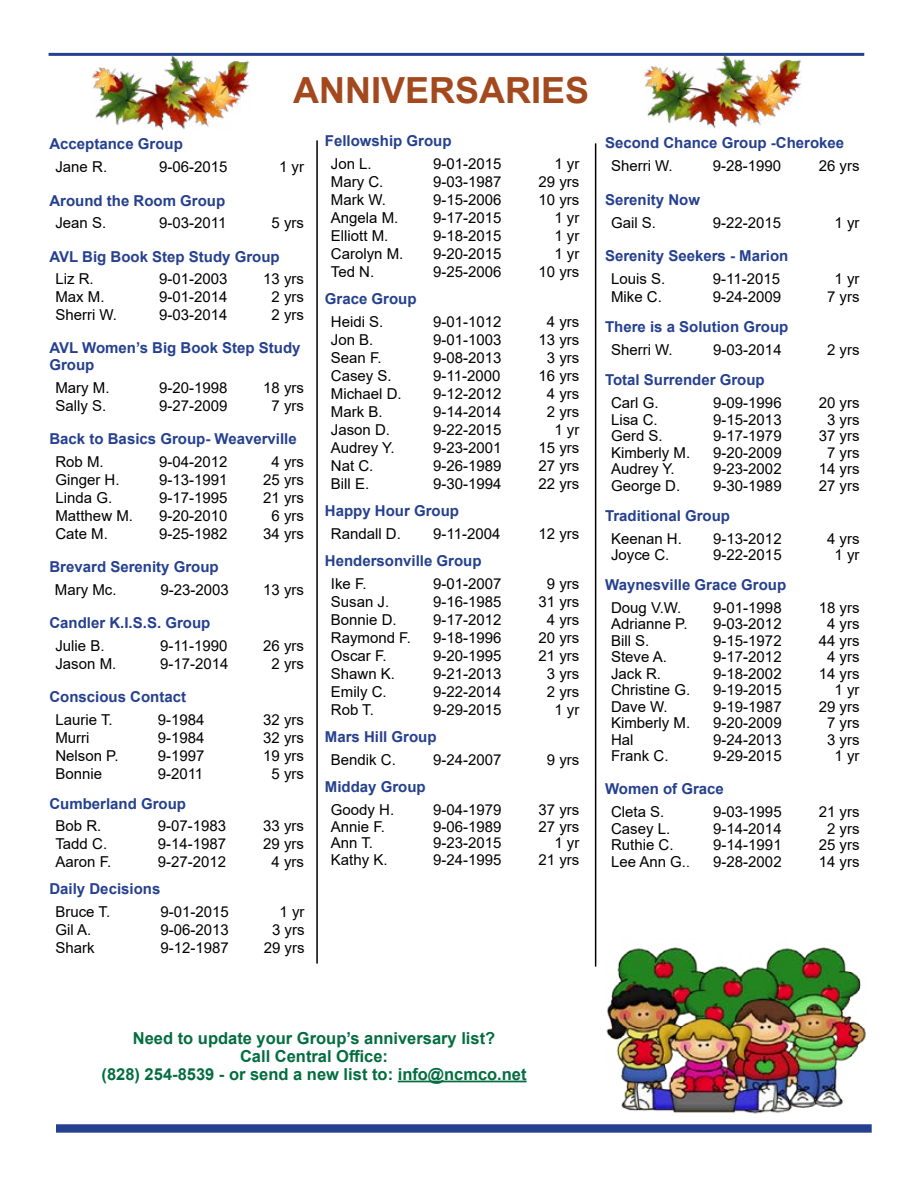
<style>
.page{position:relative;width:918px;height:1188px;background:#fff}
.page>*{position:absolute;margin:0;border:0;box-sizing:border-box;transform-origin:0 0}
.t1{font:700 36px "Arial";color:#a3491d}
.t2{font:700 16.5px/18px "Arial";color:#036d40;text-align:center}
.t3{font:15px/18px "Arial";color:#000}
.t4{font:700 15px/16.5px "Arial";color:#25408f}
.s1{font-size:13.5px}
</style>
<div class="page">
<div style="left:56px;top:1124px;width:816px;height:9px;background:#25408f;border:2px solid #25408f"></div>
<div style="left:49px;top:53px;width:815px;height:3px;border:2px solid #25408f"></div>
<hr style="left:398px;top:1081px;width:129px;height:1px;background:#036d40">
<img style="left:92px;top:56px;width:158px;height:75px">
<img style="left:642px;top:54px;width:163px;height:75px">
<hr style="left:316px;top:140px;width:2px;height:824px;background:#000">
<hr style="left:595px;top:143px;width:1px;height:824px;background:#000">
<img style="left:606px;top:947px;width:260px;height:167px">
<h1 class="t1" style="left:293px;top:65px;width:298px">ANNIVERSARIES</h1>
<p class="t4" style="left:49px;top:136px;width:135px">Acceptance Group</p>
<p class="t3" style="left:55px;top:158px;width:53px">Jane R.</p>
<p class="t3" style="left:159px;top:158px;width:70px">9-06-2015</p>
<p class="t3" style="left:279px;top:158px;width:27px">1 yr</p>
<p class="t4" style="left:49px;top:192px;width:177px">Around the Room Group</p>
<p class="t3" style="left:55px;top:214px;width:52px">Jean S.</p>
<p class="t3" style="left:159px;top:214px;width:69px">9-03-2011</p>
<p class="t3" style="left:272px;top:214px;width:34px">5 yrs</p>
<p class="t4" style="left:49px;top:248px;width:232px">AVL Big Book Step Study Group</p>
<p class="t3" style="left:55px;top:270px;width:63px">Liz R.<br>Max M.<br>Sherri W.</p>
<p class="t3" style="left:159px;top:270px;width:70px;text-align:justify">9-01-2003<br>9-01-2014<br>9-03-2014</p>
<p class="t3" style="left:263px;top:270px;width:42px;text-align:center">13 yrs<br>2 yrs<br>2 yrs</p>
<p class="t4" style="left:49px;top:340px;width:253px">AVL Women’s Big Book Step Study<br>Group</p>
<p class="t3" style="left:55px;top:379px;width:56px">Mary M.<br>Sally S.</p>
<p class="t3" style="left:159px;top:379px;width:70px">9-20-1998<br>9-27-2009</p>
<p class="t3" style="left:263px;top:379px;width:42px;text-align:center">18 yrs<br>7 yrs</p>
<p class="t4" style="left:49px;top:431px;width:249px">Back to Basics Group- Weaverville</p>
<p class="t3" style="left:55px;top:452px;width:79px">Rob M.<br>Ginger H.<br>Linda G.<br>Matthew M.<br>Cate M.</p>
<p class="t3" style="left:159px;top:452px;width:70px;text-align:justify">9-04-2012<br>9-13-1991<br>9-17-1995<br>9-20-2010<br>9-25-1982</p>
<p class="t3" style="left:263px;top:452px;width:42px;text-align:center">4 yrs<br>25 yrs<br>21 yrs<br>6 yrs<br>34 yrs</p>
<p class="t4" style="left:49px;top:558px;width:171px">Brevard Serenity Group</p>
<p class="t3" style="left:55px;top:580px;width:63px">Mary Mc.</p>
<p class="t3" style="left:161px;top:580px;width:70px">9-23-2003</p>
<p class="t3" style="left:263px;top:580px;width:42px">13 yrs</p>
<p class="t4" style="left:49px;top:614px;width:162px">Candler K.I.S.S. Group</p>
<p class="t3" style="left:55px;top:636px;width:62px">Julie B.<br>Jason M.</p>
<p class="t3" style="left:160px;top:636px;width:70px">9-11-1990<br>9-17-2014</p>
<p class="t3" style="left:263px;top:636px;width:42px;text-align:center">26 yrs<br>2 yrs</p>
<p class="t4" style="left:49px;top:688px;width:138px">Conscious Contact</p>
<p class="t3" style="left:55px;top:710px;width:65px">Laurie T.<br>Murri<br>Nelson P.<br>Bonnie</p>
<p class="t3" style="left:158px;top:710px;width:48px;text-align:justify">9-1984<br>9-1984<br>9-1997<br>9-2011</p>
<p class="t3" style="left:263px;top:710px;width:42px;text-align:center">32 yrs<br>32 yrs<br>19 yrs<br>5 yrs</p>
<p class="t4" style="left:49px;top:795px;width:138px">Cumberland Group</p>
<p class="t3" style="left:55px;top:817px;width:57px">Bob R.<br>Tadd C.<br>Aaron F.</p>
<p class="t3" style="left:158px;top:817px;width:70px;text-align:justify">9-07-1983<br>9-14-1987<br>9-27-2012</p>
<p class="t3" style="left:263px;top:817px;width:42px;text-align:center">33 yrs<br>29 yrs<br>4 yrs</p>
<p class="t4" style="left:49px;top:881px;width:112px">Daily Decisions</p>
<p class="t3" style="left:55px;top:903px;width:56px">Bruce T.<br>Gil A.<br>Shark</p>
<p class="t3" style="left:160px;top:903px;width:70px;text-align:justify">9-01-2015<br>9-06-2013<br>9-12-1987</p>
<p class="t3" style="left:264px;top:903px;width:42px;text-align:right">1 yr<br>3 yrs<br>29 yrs</p>
<p class="t4" style="left:325px;top:133px;width:128px">Fellowship Group</p>
<p class="t3" style="left:331px;top:155px;width:74px">Jon L.<br>Mary C.<br>Mark W.<br>Angela M.<br>Elliott M.<br>Carolyn M.<br>Ted N.</p>
<p class="t3" style="left:433px;top:155px;width:70px;text-align:justify">9-01-2015<br>9-03-1987<br>9-15-2006<br>9-17-2015<br>9-18-2015<br>9-20-2015<br>9-25-2006</p>
<p class="t3" style="left:539px;top:155px;width:42px;text-align:right">1 yr<br>29 yrs<br>10 yrs<br>1 yr<br>1 yr<br>1 yr<br>10 yrs</p>
<p class="t4" style="left:325px;top:291px;width:93px">Grace Group</p>
<p class="t3" style="left:331px;top:313px;width:72px">Heidi S.<br>Jon B.<br>Sean F.<br>Casey S.<br>Michael D.<br>Mark B.<br>Jason D.<br>Audrey Y.<br>Nat C.<br>Bill E.</p>
<p class="t3" style="left:433px;top:313px;width:70px;text-align:justify">9-01-1012<br>9-01-1003<br>9-08-2013<br>9-11-2000<br>9-12-2012<br>9-14-2014<br>9-22-2015<br>9-23-2001<br>9-26-1989<br>9-30-1994</p>
<p class="t3" style="left:539px;top:313px;width:42px;text-align:right">4 yrs<br>13 yrs<br>3 yrs<br>16 yrs<br>4 yrs<br>2 yrs<br>1 yr<br>15 yrs<br>27 yrs<br>22 yrs</p>
<p class="t4" style="left:325px;top:503px;width:136px">Happy Hour Group</p>
<p class="t3" style="left:331px;top:525px;width:72px">Randall D.</p>
<p class="t3" style="left:433px;top:525px;width:69px">9-11-2004</p>
<p class="t3" style="left:539px;top:525px;width:42px">12 yrs</p>
<p class="t4" style="left:325px;top:553px;width:158px">Hendersonville Group</p>
<p class="t3" style="left:331px;top:575px;width:82px">Ike F.<br>Susan J.<br>Bonnie D.<br>Raymond F.<br>Oscar F.<br>Shawn K.<br>Emily C.<br>Rob T.</p>
<p class="t3" style="left:433px;top:575px;width:70px;text-align:justify">9-01-2007<br>9-16-1985<br>9-17-2012<br>9-18-1996<br>9-20-1995<br>9-21-2013<br>9-22-2014<br>9-29-2015</p>
<p class="t3" style="left:539px;top:575px;width:42px;text-align:right">9 yrs<br>31 yrs<br>4 yrs<br>20 yrs<br>21 yrs<br>3 yrs<br>2 yrs<br>1 yr</p>
<p class="t4" style="left:325px;top:729px;width:113px">Mars Hill Group</p>
<p class="t3" style="left:331px;top:751px;width:67px">Bendik C.</p>
<p class="t3" style="left:433px;top:751px;width:70px">9-24-2007</p>
<p class="t3" style="left:547px;top:751px;width:34px">9 yrs</p>
<p class="t4" style="left:325px;top:779px;width:102px">Midday Group</p>
<p class="t3" style="left:331px;top:801px;width:65px;line-height:16.5px">Goody H.<br>Annie F.<br>Ann T.<br>Kathy K.</p>
<p class="t3" style="left:433px;top:801px;width:70px;line-height:16.5px;text-align:justify">9-04-1979<br>9-06-1989<br>9-23-2015<br>9-24-1995</p>
<p class="t3" style="left:539px;top:801px;width:42px;line-height:16.5px;text-align:right">37 yrs<br>27 yrs<br>1 yr<br>21 yrs</p>
<p class="t4" style="left:605px;top:135px;width:241px">Second Chance Group -Cherokee</p>
<p class="t3" style="left:611px;top:157px;width:63px">Sherri W.</p>
<p class="t3" style="left:713px;top:157px;width:70px">9-28-1990</p>
<p class="t3" style="left:819px;top:157px;width:42px">26 yrs</p>
<p class="t4" style="left:605px;top:191px;width:97px">Serenity Now</p>
<p class="t3" style="left:611px;top:213px;width:47px">Gail S.</p>
<p class="t3" style="left:713px;top:213px;width:70px">9-22-2015</p>
<p class="t3" style="left:835px;top:213px;width:27px">1 yr</p>
<p class="t4" style="left:605px;top:248px;width:185px">Serenity Seekers - Marion</p>
<p class="t3" style="left:611px;top:270px;width:56px">Louis S.<br>Mike C.</p>
<p class="t3" style="left:713px;top:270px;width:70px">9-11-2015<br>9-24-2009</p>
<p class="t3" style="left:827px;top:270px;width:34px;text-align:center">1 yr<br>7 yrs</p>
<p class="t4" style="left:605px;top:319px;width:185px">There is a Solution Group</p>
<p class="t3" style="left:611px;top:341px;width:63px">Sherri W.</p>
<p class="t3" style="left:713px;top:341px;width:70px">9-03-2014</p>
<p class="t3" style="left:827px;top:341px;width:34px">2 yrs</p>
<p class="t4" style="left:605px;top:372px;width:161px">Total Surrender Group</p>
<p class="t3" style="left:611px;top:395px;width:81px;line-height:16.5px">Carl G.<br>Lisa C.<br>Gerd S.<br>Kimberly M.<br>Audrey Y.<br>George D.</p>
<p class="t3" style="left:713px;top:395px;width:70px;line-height:16.5px;text-align:justify">9-09-1996<br>9-15-2013<br>9-17-1979<br>9-20-2009<br>9-23-2002<br>9-30-1989</p>
<p class="t3" style="left:819px;top:395px;width:42px;line-height:16.5px;text-align:center">20 yrs<br>3 yrs<br>37 yrs<br>7 yrs<br>14 yrs<br>27 yrs</p>
<p class="t4" style="left:605px;top:507px;width:127px">Traditional Group</p>
<p class="t3" style="left:611px;top:530px;width:72px;line-height:16.5px">Keenan H.<br>Joyce C.</p>
<p class="t3" style="left:713px;top:530px;width:70px;line-height:16.5px">9-13-2012<br>9-22-2015</p>
<p class="t3" style="left:827px;top:530px;width:34px;line-height:16.5px;text-align:center">4 yrs<br>1 yr</p>
<p class="t4" style="left:605px;top:577px;width:183px">Waynesville Grace Group</p>
<p class="t3" style="left:611px;top:599px;width:81px;line-height:16.5px">Doug V.W.<br>Adrianne P.<br>Bill S.<br>Steve A.<br>Jack R.<br>Christine G.<br>Dave W.<br>Kimberly M.<br>Hal<br>Frank C.</p>
<p class="t3" style="left:713px;top:599px;width:70px;line-height:16.5px;text-align:justify">9-01-1998<br>9-03-2012<br>9-15-1972<br>9-17-2012<br>9-18-2002<br>9-19-2015<br>9-19-1987<br>9-20-2009<br>9-24-2013<br>9-29-2015</p>
<p class="t3" style="left:819px;top:599px;width:42px;line-height:16.5px;text-align:right">18 yrs<br>4 yrs<br>44 yrs<br>4 yrs<br>14 yrs<br>1 yr<br>29 yrs<br>7 yrs<br>3 yrs<br>1 yr</p>
<p class="t4" style="left:605px;top:781px;width:120px">Women of Grace</p>
<p class="t3" style="left:611px;top:804px;width:80px;line-height:16.5px">Cleta S.<br>Casey L.<br>Ruthie C.<br>Lee Ann G.<span class="s1">.</span></p>
<p class="t3" style="left:713px;top:804px;width:70px;line-height:16.5px;text-align:justify">9-03-1995<br>9-14-2014<br>9-14-1991<br>9-28-2002</p>
<p class="t3" style="left:819px;top:804px;width:42px;line-height:16.5px;text-align:center">21 yrs<br>2 yrs<br>25 yrs<br>14 yrs</p>
<p class="t2" style="left:102px;top:1029px;width:427px">Need to update your Group’s anniversary list?<br>Call Central Office:<br>(828) 254-8539 - or send a new list to: info@ncmco.net</p>
</div>
